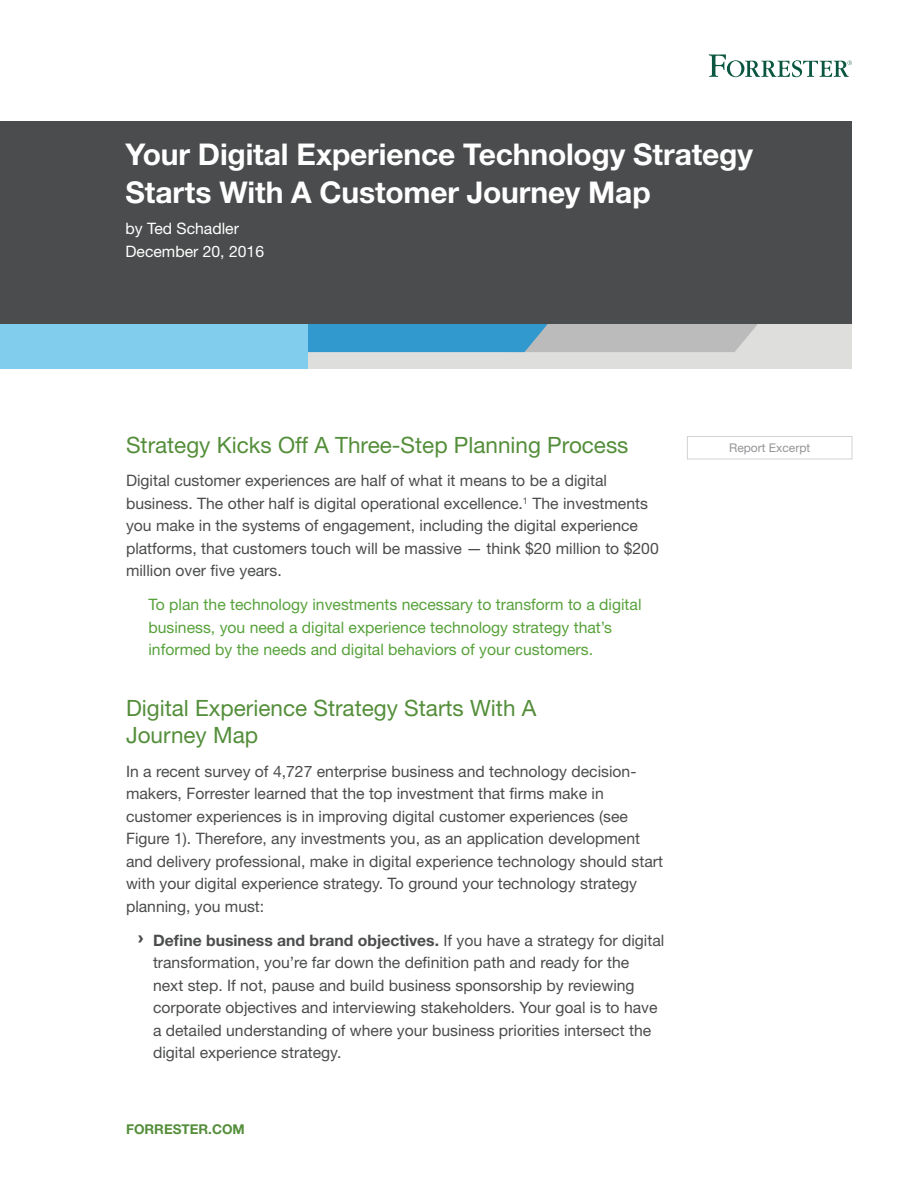
<style>
.page{position:relative;width:918px;height:1188px;background:#fff}
.page>*{position:absolute;margin:0;border:0;box-sizing:border-box;transform-origin:0 0}
.Cover_-_Title{font:700 30px/37.5px "Helvetica Neue LT Std";letter-spacing:-.005em;color:#fff}
.Heading_1{font:22.5px/27.2px "Helvetica Neue LT Std";color:#548e3a}
.t1{font:15.75px/22.5px "Helvetica Neue LT Std";color:#4b4c4d}
.t2{font:15.75px/22.5px "Helvetica Neue LT Std";color:#57a23b}
.Cover_-_Date{font:15.75px "Helvetica Neue LT Std";color:#fff}
.Cover_-_Author{font:15.75px "Helvetica Neue LT Std";color:#fff}
.t3{font:700 13.5px "Helvetica Neue LT Std";color:#548e3a}
.Author{font:12px "Helvetica Neue LT Std";color:#939598}
.s1{font-family:"Arial";font-weight:900}
.s2{font-weight:700}
</style>
<div class="page">
<div style="left:0;top:324px;width:852px;height:45px;background:#dededd"></div>
<svg style="left:308px;top:324px;width:450px;height:28px;background:#75aac4"></svg>
<div style="left:0;top:324px;width:308px;height:45px;background:#81cdee"></div>
<div style="left:0;top:122px;width:852px;height:202px;background:#4b4c4d"></div>
<svg style="left:709px;top:54px;width:143px;height:23px"></svg>
<div style="left:687px;top:436px;width:165px;height:23px;border:1px solid #d1d2d4"></div>
<p class="Cover_-_Title" style="left:125px;top:135px;width:629px">Your Digital Experience Technology Strategy<br>Starts With A Customer Journey Map</p>
<p class="Cover_-_Author" style="left:125px;top:219px;width:115px">by Ted Schadler</p>
<p class="Cover_-_Date" style="left:125px;top:242px;width:140px">December 20, 2016</p>
<p class="Heading_1" style="left:126px;top:431px;width:504px">Strategy Kicks Off A Three-Step Planning Process</p>
<p class="t1" style="left:126px;top:469px;width:534px">Digital customer experiences are half of what it means to be a digital business. The other half is digital operational excellence.<sup>1</sup> The investments you make in the systems of engagement, including the digital experience platforms, that customers touch will be massive — think $20 million to $200 million over five years.</p>
<p class="t2" style="left:148px;top:593px;width:495px">To plan the technology investments necessary to transform to a digital business, you need a digital experience technology strategy that’s informed by the needs and digital behaviors of your customers.</p>
<p class="Heading_1" style="left:126px;top:694px;width:412px">Digital Experience Strategy Starts With A<br>Journey Map</p>
<p class="t1" style="left:126px;top:760px;width:539px">In a recent survey of 4,727 enterprise business and technology decision&shy;makers, Forrester learned that the top investment that firms make in customer experiences is in improving digital customer experiences (see Figure 1). Therefore, any investments you, as an application development and delivery professional, make in digital experience technology should start with your digital experience strategy. To ground your technology strategy planning, you must:</p>
<p class="t1" style="left:153px;top:929px;width:513px;text-indent:-15px"><span class="s1">›</span> <span class="s2">Define business and brand objectives.</span> If you have a strategy for digital transformation, you’re far down the definition path and ready for the<br>next step. If not, pause and build business sponsorship by reviewing corporate objectives and interviewing stakeholders. Your goal is to have a detailed understanding of where your business priorities intersect the digital experience strategy.</p>
<p class="t3" style="left:126px;top:1121px;width:120px">FORRESTER.COM</p>
<p class="Author" style="left:729px;top:441px;width:83px">Report Excerpt</p>
</div>
